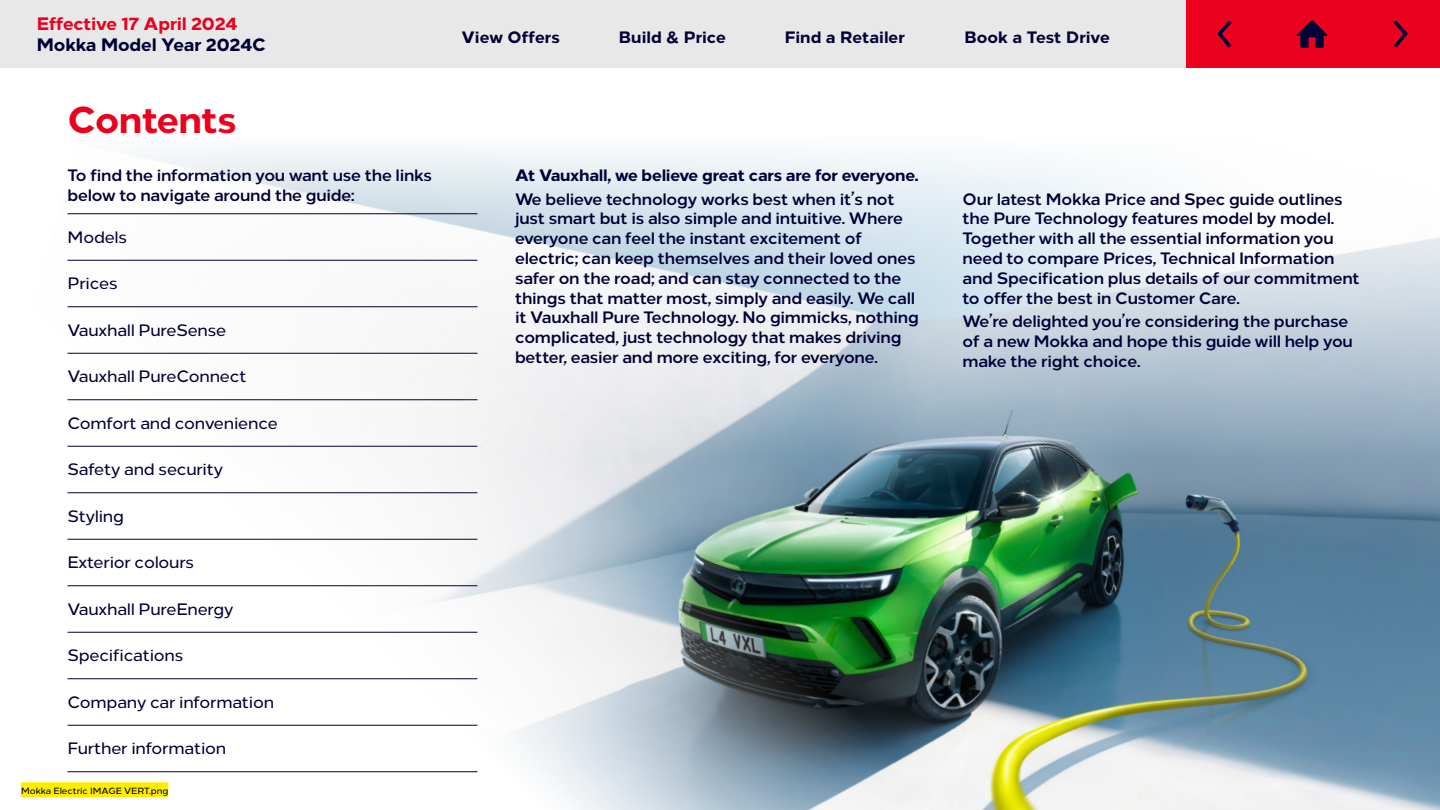
<style>
.page{position:relative;width:1440px;height:810px;background:#fff}
.page>*{position:absolute;margin:0;border:0;box-sizing:border-box;transform-origin:0 0}
.t1{font:800 37.5px "Vauxhall Neue";letter-spacing:-.01em;color:#eb001e}
.t2{font:800 18px "Vauxhall Neue";letter-spacing:-.01em;color:#eb001e}
.t3{font:800 18px "Vauxhall Neue";letter-spacing:-.005em;color:#000037}
.t4{font:700 16.5px/19.8px "Vauxhall Neue";letter-spacing:-.01em;color:#000037}
.t5{font:16.5px "Vauxhall Neue";letter-spacing:-.01em;color:#000037}
.t6{font:800 16.5px "Vauxhall Neue";letter-spacing:-.01em;color:#000037}
.t7{font:9px "Vauxhall Neue";color:#000}
</style>
<div class="page">
<img style="left:21px;top:149px;width:1419px;height:661px">
<hr style="left:68px;top:213px;width:410px;height:1px;background:#000037">
<hr style="left:68px;top:260px;width:410px;height:1px;background:#000037">
<hr style="left:68px;top:306px;width:410px;height:1px;background:#000037">
<hr style="left:68px;top:353px;width:410px;height:1px;background:#000037">
<hr style="left:68px;top:399px;width:410px;height:1px;background:#000037">
<hr style="left:68px;top:446px;width:410px;height:1px;background:#000037">
<hr style="left:68px;top:492px;width:410px;height:1px;background:#000037">
<hr style="left:68px;top:539px;width:410px;height:1px;background:#000037">
<hr style="left:68px;top:585px;width:410px;height:1px;background:#000037">
<hr style="left:68px;top:632px;width:410px;height:1px;background:#000037">
<hr style="left:68px;top:678px;width:410px;height:1px;background:#000037">
<hr style="left:68px;top:725px;width:410px;height:1px;background:#000037">
<hr style="left:68px;top:771px;width:410px;height:1px;background:#000037">
<div style="left:0;top:0;width:1440px;height:68px;background:#e8e8e8"></div>
<div style="left:1271px;top:0;width:85px;height:68px;background:#eb001e"></div>
<svg style="left:1296px;top:20px;width:32px;height:28px"></svg>
<div style="left:1355px;top:0;width:85px;height:68px;background:#eb001e"></div>
<svg style="left:1393px;top:20px;width:15px;height:28px"></svg>
<div style="left:1186px;top:0;width:85px;height:68px;background:#eb001e"></div>
<svg style="left:1217px;top:20px;width:15px;height:28px"></svg>
<div style="left:21px;top:782px;width:147px;height:15px;background:#ffed00"></div>
<p class="t2" style="left:37px;top:12px;width:202px">Effective 17 April 2024</p>
<p class="t3" style="left:37px;top:34px;width:231px">Mokka Model Year 2024C</p>
<h1 class="t1" style="left:68px;top:97px;width:171px">Contents</h1>
<p class="t4" style="left:68px;top:165px;width:366px">To find the information you want use the links below to navigate around the guide:</p>
<p class="t5" style="left:68px;top:227px;width:61px">Models</p>
<p class="t5" style="left:68px;top:273px;width:52px">Prices</p>
<p class="t5" style="left:68px;top:320px;width:160px">Vauxhall PureSense</p>
<p class="t5" style="left:68px;top:366px;width:181px">Vauxhall PureConnect</p>
<p class="t5" style="left:68px;top:413px;width:212px">Comfort and convenience</p>
<p class="t5" style="left:68px;top:459px;width:157px">Safety and security</p>
<p class="t5" style="left:68px;top:506px;width:58px">Styling</p>
<p class="t5" style="left:68px;top:552px;width:128px">Exterior colours</p>
<p class="t5" style="left:68px;top:599px;width:168px">Vauxhall PureEnergy</p>
<p class="t5" style="left:68px;top:645px;width:117px">Specifications</p>
<p class="t5" style="left:68px;top:692px;width:208px">Company car information</p>
<p class="t5" style="left:68px;top:738px;width:160px">Further information</p>
<p class="t7" style="left:21px;top:785px;width:149px">Mokka Electric IMAGE VERT.png</p>
<p class="t6" style="left:462px;top:27px;width:100px">View Offers</p>
<p class="t6" style="left:619px;top:27px;width:109px">Build &amp; Price</p>
<p class="t6" style="left:785px;top:27px;width:122px">Find a Retailer</p>
<p class="t6" style="left:964px;top:27px;width:147px">Book a Test Drive</p>
<p class="t6" style="left:515px;top:165px;width:405px">At Vauxhall, we believe great cars are for everyone.</p>
<p class="t4" style="left:515px;top:189px;width:405px">We believe technology works best when it’s not just smart but is also simple and intuitive. Where everyone can feel the instant excitement of electric; can keep themselves and their loved ones safer on the road; and can stay connected to the things that matter most, simply and easily. We call it Vauxhall Pure Technology. No gimmicks, nothing complicated, just technology that makes driving better, easier and more exciting, for everyone.</p>
<p class="t4" style="left:963px;top:189px;width:399px">Our latest Mokka Price and Spec guide outlines the Pure Technology features model by model.<br>Together with all the essential information you need to compare Prices, Technical Information and Specification plus details of our commitment to offer the best in Customer Care.</p>
<p class="t4" style="left:963px;top:311px;width:392px">We’re delighted you’re considering the purchase of a new Mokka and hope this guide will help you make the right choice.</p>
</div>
